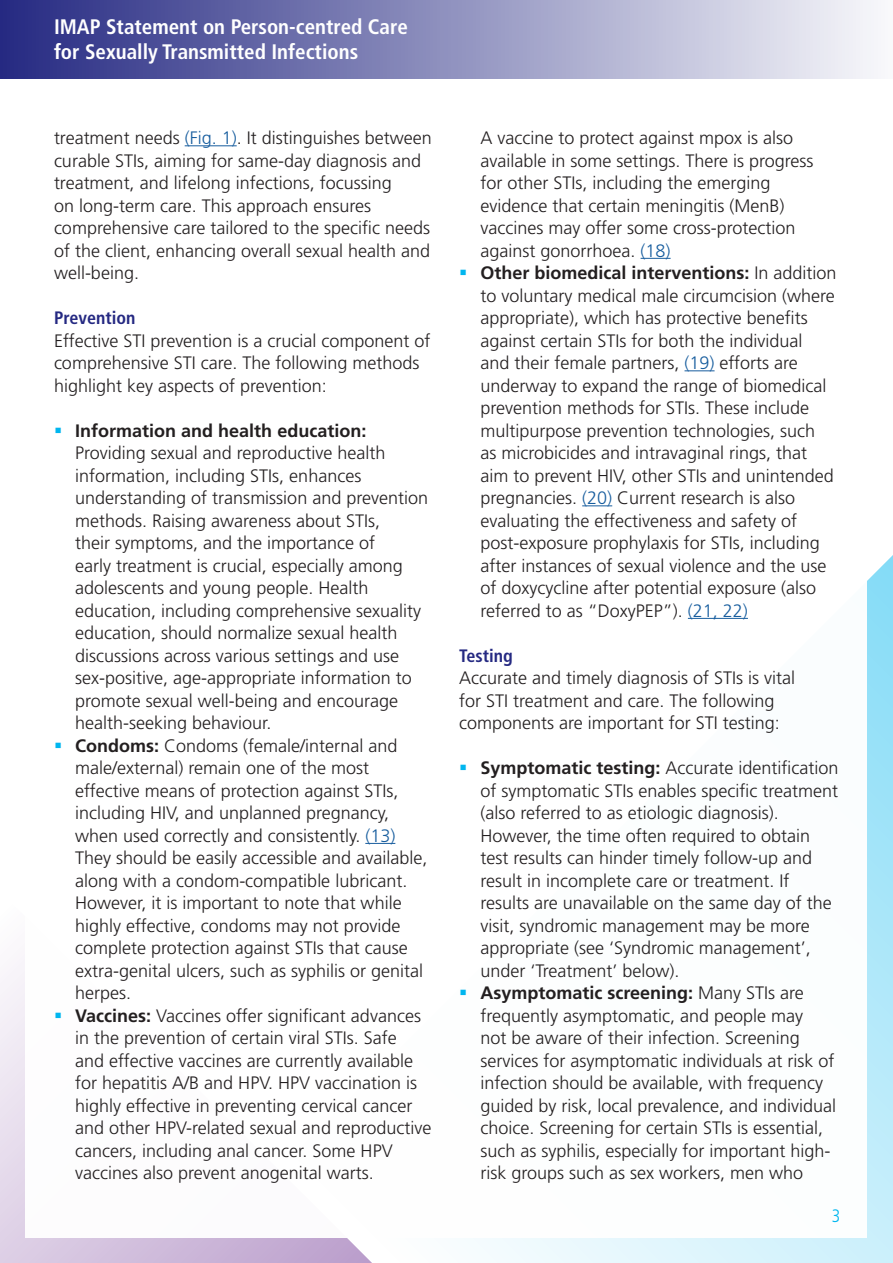
<style>
.page{position:relative;width:893px;height:1263px;background:#fff}
.page>*{position:absolute;margin:0;border:0;box-sizing:border-box;transform-origin:0 0}
.t1{font:700 condensed 21px/25.2px "Frutiger LT Std";color:#fff}
.t2{font:300 18px/22.5px "Frutiger LT Std";color:#231f20}
.t3{font:300 condensed 18px "Frutiger LT Std";color:#00b6ef}
.s1{color:#175d9e}
.s2{font-weight:700;font-stretch:condensed;color:#252982}
.s3{font-weight:700}
</style>
<div class="page">
<svg style="left:473px;top:555px;width:420px;height:708px;background:#beecfa"></svg>
<svg style="left:0;top:959px;width:372px;height:304px;background:#dbcde4"></svg>
<div style="left:0;top:0;width:893px;height:79px;background:linear-gradient(to right,#252982,#f9f9fb)"></div>
<div style="left:26px;top:109px;width:841px;height:1128px;background:#fff"></div>
<hr style="left:185px;top:145px;width:52px;height:1px;background:#175d9e">
<hr style="left:365px;top:843px;width:30px;height:1px;background:#175d9e">
<hr style="left:641px;top:258px;width:30px;height:1px;background:#175d9e">
<hr style="left:684px;top:370px;width:31px;height:1px;background:#175d9e">
<hr style="left:582px;top:505px;width:30px;height:1px;background:#175d9e">
<hr style="left:688px;top:618px;width:60px;height:1px;background:#175d9e">
<p class="t1" style="left:54px;top:14px;width:355px">IMAP Statement on Person-centred Care for Sexually Transmitted Infections</p>
<p class="t2" style="left:54px;top:127px;width:379px">treatment needs <span class="s1">(Fig. 1)</span>. It distinguishes between curable STIs, aiming for same-day diagnosis and treatment, and lifelong infections, focussing<br>on long-term care. This approach ensures comprehensive care tailored to the specific needs of the client, enhancing overall sexual health and well-being.</p>
<p class="t2" style="left:54px;top:307px;width:378px"><span class="s2">Prevention<br></span>Effective STI prevention is a crucial component of comprehensive STI care. The following methods highlight key aspects of prevention:</p>
<p class="t2" style="left:75px;top:419px;width:354px"><span class="s3">Information and health education:<br></span>Providing sexual and reproductive health information, including STIs, enhances understanding of transmission and prevention methods. Raising awareness about STIs,<br>their symptoms, and the importance of<br>early treatment is crucial, especially among adolescents and young people. Health education, including comprehensive sexuality education, should normalize sexual health discussions across various settings and use sex-positive, age-appropriate information to promote sexual well-being and encourage health-seeking behaviour.</p>
<p class="t2" style="left:75px;top:734px;width:354px"><span class="s3">Condoms:</span> Condoms (female/internal and male/external) remain one of the most effective means of protection against STIs, including HIV, and unplanned pregnancy, when used correctly and consistently. <span class="s1">(13)<br></span>They should be easily accessible and available, along with a condom-compatible lubricant.<br>However, it is important to note that while highly effective, condoms may not provide complete protection against STIs that cause extra-genital ulcers, such as syphilis or genital herpes.</p>
<p class="t2" style="left:75px;top:1004px;width:358px"><span class="s3">Vaccines:</span> Vaccines offer significant advances in the prevention of certain viral STIs. Safe<br>and effective vaccines are currently available for hepatitis A/B and HPV. HPV vaccination is highly effective in preventing cervical cancer and other HPV-related sexual and reproductive cancers, including anal cancer. Some HPV vaccines also prevent anogenital warts.</p>
<p class="t2" style="left:480px;top:127px;width:335px">A vaccine to protect against mpox is also available in some settings. There is progress for other STIs, including the emerging evidence that certain meningitis (MenB) vaccines may offer some cross-protection against gonorrhoea. <span class="s1">(18)</span></p>
<p class="t2" style="left:480px;top:262px;width:358px"><span class="s3">Other biomedical interventions:</span> In addition to voluntary medical male circumcision (where appropriate), which has protective benefits against certain STIs for both the individual<br>and their female partners, <span class="s1">(19)</span> efforts are underway to expand the range of biomedical prevention methods for STIs. These include multipurpose prevention technologies, such<br>as microbicides and intravaginal rings, that aim to prevent HIV, other STIs and unintended pregnancies. <span class="s1">(20)</span> Current research is also evaluating the effectiveness and safety of post-exposure prophylaxis for STIs, including after instances of sexual violence and the use of doxycycline after potential exposure (also referred to as “DoxyPEP”). <span class="s1">(21, 22)</span></p>
<p class="t2" style="left:459px;top:644px;width:338px"><span class="s2">Testing<br></span>Accurate and timely diagnosis of STIs is vital for STI treatment and care. The following components are important for STI testing:</p>
<p class="t2" style="left:480px;top:757px;width:360px"><span class="s3">Symptomatic testing:</span> Accurate identification of symptomatic STIs enables specific treatment (also referred to as etiologic diagnosis).<br>However, the time often required to obtain test results can hinder timely follow-up and result in incomplete care or treatment. If results are unavailable on the same day of the visit, syndromic management may be more appropriate (see ‘Syndromic management’, under ‘Treatment’ below).</p>
<p class="t2" style="left:480px;top:982px;width:357px"><span class="s3">Asymptomatic screening:</span> Many STIs are frequently asymptomatic, and people may<br>not be aware of their infection. Screening services for asymptomatic individuals at risk of infection should be available, with frequency guided by risk, local prevalence, and individual choice. Screening for certain STIs is essential, such as syphilis, especially for important high&shy;risk groups such as sex workers, men who</p>
<p class="t3" style="left:832px;top:1205px;width:10px">3</p>
</div>
